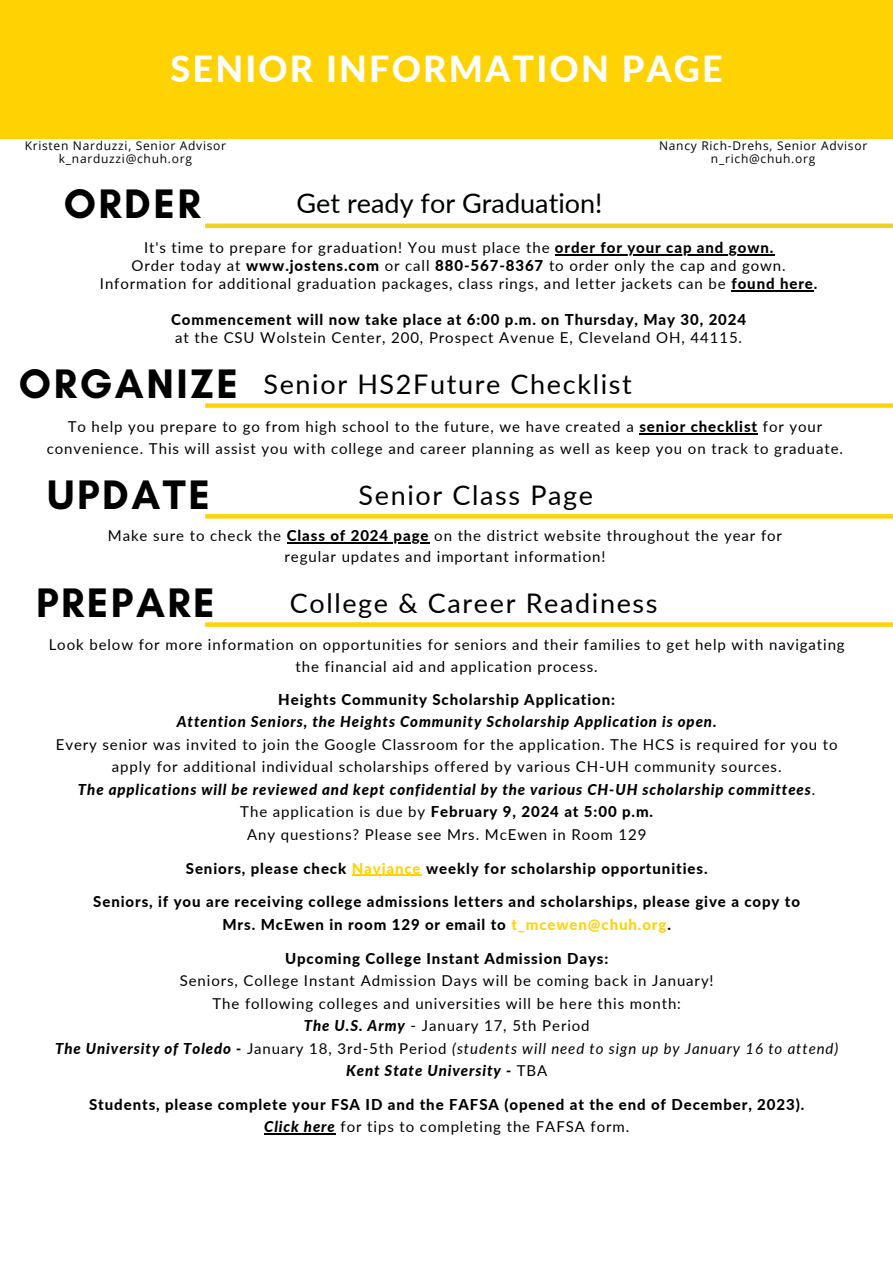
<style>
.page{position:relative;width:893px;height:1264px;background:#fff}
.page>*{position:absolute;margin:0;border:0;box-sizing:border-box;transform-origin:0 0}
.t1{font:700 42px "Glacial Indifference";letter-spacing:.06em;color:#000}
.t2{font:800 36px "Lato";letter-spacing:.06em;color:#fff}
.t3{font:27px "Lato";letter-spacing:.06em;color:#000}
.t4{font:27px "Lato";color:#000}
.t5{font:15px/21.3px "Lato";letter-spacing:.06em;color:#000;text-align:center}
.t6{font:800 15px "Lato";letter-spacing:.06em;color:#000}
.t7{font:italic 800 15px "Lato";letter-spacing:.06em;color:#000}
.t8{font:italic 15px "Lato";letter-spacing:.06em;color:#000}
.t9{font:12px "Open Sans";letter-spacing:.06em;color:#000}
.s1{font-weight:800}
.s2{font-weight:400;font-style:normal}
.s3{font-weight:400}
.s4{color:#ffd204}
.s5{font-weight:800;font-style:italic}
.s6{font-style:normal}
</style>
<div class="page">
<div style="left:0;top:0;width:892px;height:138px;background:#ffd204"></div>
<div style="left:205px;top:403px;width:687px;height:5px;background:#ffd204"></div>
<hr style="left:639px;top:433px;width:119px;height:1px;background:#000">
<svg style="left:205px;top:514px;width:687px;height:4px;background:#ffd309"></svg>
<hr style="left:287px;top:542px;width:142px;height:1px;background:#000">
<div style="left:205px;top:223px;width:687px;height:5px;background:#f1d11f"></div>
<hr style="left:555px;top:254px;width:219px;height:1px;background:#000">
<hr style="left:731px;top:290px;width:82px;height:1px;background:#000">
<svg style="left:205px;top:622px;width:687px;height:4px;background:#ffd516"></svg>
<hr style="left:351px;top:874px;width:70px;height:2px;background:#ffd204">
<hr style="left:264px;top:1133px;width:72px;height:1px;background:#000">
<p class="t2" style="left:170px;top:47px;width:553px">SENIOR INFORMATION PAGE</p>
<p class="t9" style="left:25px;top:137px;width:203px">Kristen Narduzzi, Senior Advisor</p>
<p class="t9" style="left:59px;top:150px;width:135px">k_narduzzi@chuh.org</p>
<p class="t9" style="left:659px;top:137px;width:210px">Nancy Rich-Drehs, Senior Advisor</p>
<p class="t9" style="left:711px;top:150px;width:106px">n_rich@chuh.org</p>
<p class="t1" style="left:64px;top:178px;width:138px">ORDER</p>
<p class="t4" style="left:296px;top:186px;width:307px">Get ready for Graduation!</p>
<p class="t5" style="left:144px;top:237px;width:630px">It's time to prepare for graduation! You must place the <span class="s1">order for your cap and gown.</span></p>
<p class="t5" style="left:132px;top:255px;width:655px">Order today at <span class="s1">www.jostens.com</span> or call <span class="s1">880-567-8367</span> to order only the cap and gown.</p>
<p class="t5" style="left:100px;top:273px;width:719px">Information for additional graduation packages, class rings, and letter jackets can be <span class="s1">found here.</span></p>
<p class="t6" style="left:171px;top:310px;width:576px">Commencement will now take place at 6:00 p.m. on Thursday, May 30, 2024</p>
<p class="t5" style="left:175px;top:327px;width:568px">at the CSU Wolstein Center, 200, Prospect Avenue E, Cleveland OH, 44115.</p>
<p class="t1" style="left:19px;top:358px;width:221px">ORGANIZE</p>
<p class="t5" style="left:47px;top:416px;width:797px">To help you prepare to go from high school to the future, we have created a <span class="s1">senior checklist</span> for your convenience. This will assist you with college and career planning as well as keep you on track to graduate.</p>
<p class="t3" style="left:263px;top:367px;width:370px">Senior HS2Future Checklist</p>
<p class="t1" style="left:47px;top:469px;width:164px">UPDATE</p>
<p class="t5" style="left:108px;top:524px;width:675px">Make sure to check the <span class="s1">Class of 2024 page</span> on the district website throughout the year for</p>
<p class="t5" style="left:284px;top:546px;width:322px">regular updates and important information!</p>
<p class="t3" style="left:358px;top:478px;width:236px">Senior Class Page</p>
<p class="t1" style="left:36px;top:577px;width:180px">PREPARE</p>
<p class="t3" style="left:290px;top:586px;width:369px">College &amp; Career Readiness</p>
<p class="t5" style="left:49px;top:633px;width:797px;line-height:21.9px">Look below for more information on opportunities for seniors and their families to get help with navigating the financial aid and application process.</p>
<p class="t6" style="left:278px;top:690px;width:338px">Heights Community Scholarship Application:</p>
<p class="t7" style="left:177px;top:712px;width:541px">Attention Seniors, the Heights Community Scholarship Application is open.</p>
<p class="t5" style="left:56px;top:732px;width:783px;line-height:22.5px">Every senior was invited to join the Google Classroom for the application. The HCS is required for you to apply for additional individual scholarships offered by various CH-UH community sources.</p>
<p class="t7" style="left:78px;top:780px;width:739px">The applications will be reviewed and kept confidential by the various CH-UH scholarship committees<span class="s2">.</span></p>
<p class="t6" style="left:240px;top:802px;width:414px"><span class="s3">The application is due by</span> February 9, 2024 at 5:00 p.m.</p>
<p class="t5" style="left:247px;top:823px;width:401px">Any questions? Please see Mrs. McEwen in Room 129</p>
<p class="t6" style="left:186px;top:858px;width:523px">Seniors, please check <span class="s4">Naviance</span> weekly for scholarship opportunities.</p>
<p class="t6" style="left:93px;top:892px;width:708px">Seniors, if you are receiving college admissions letters and scholarships, please give a copy to</p>
<p class="t6" style="left:222px;top:915px;width:450px">Mrs. McEwen in room 129 or email to <span class="s4">t_mcewen@chuh.org</span>.</p>
<p class="t6" style="left:285px;top:948px;width:325px">Upcoming College Instant Admission Days:</p>
<p class="t5" style="left:180px;top:969px;width:535px">Seniors, College Instant Admission Days will be coming back in January!</p>
<p class="t5" style="left:212px;top:992px;width:470px">The following colleges and universities will be here this month:</p>
<p class="t5" style="left:304px;top:1014px;width:287px"><span class="s5">The U.S. Army</span> - January 17, 5th Period</p>
<p class="t8" style="left:55px;top:1038px;width:784px"><span class="s1">The University of Toledo -</span> <span class="s6">January 18, 3rd-5th Period</span> (students will need to sign up by January 16 to attend)</p>
<p class="t7" style="left:346px;top:1061px;width:203px">Kent State University - <span class="s2">TBA</span></p>
<p class="t6" style="left:89px;top:1095px;width:716px">Students, please complete your FSA ID and the FAFSA (opened at the end of December, 2023).</p>
<p class="t5" style="left:264px;top:1115px;width:366px"><span class="s5">Click here</span> for tips to completing the FAFSA form.</p>
</div>
